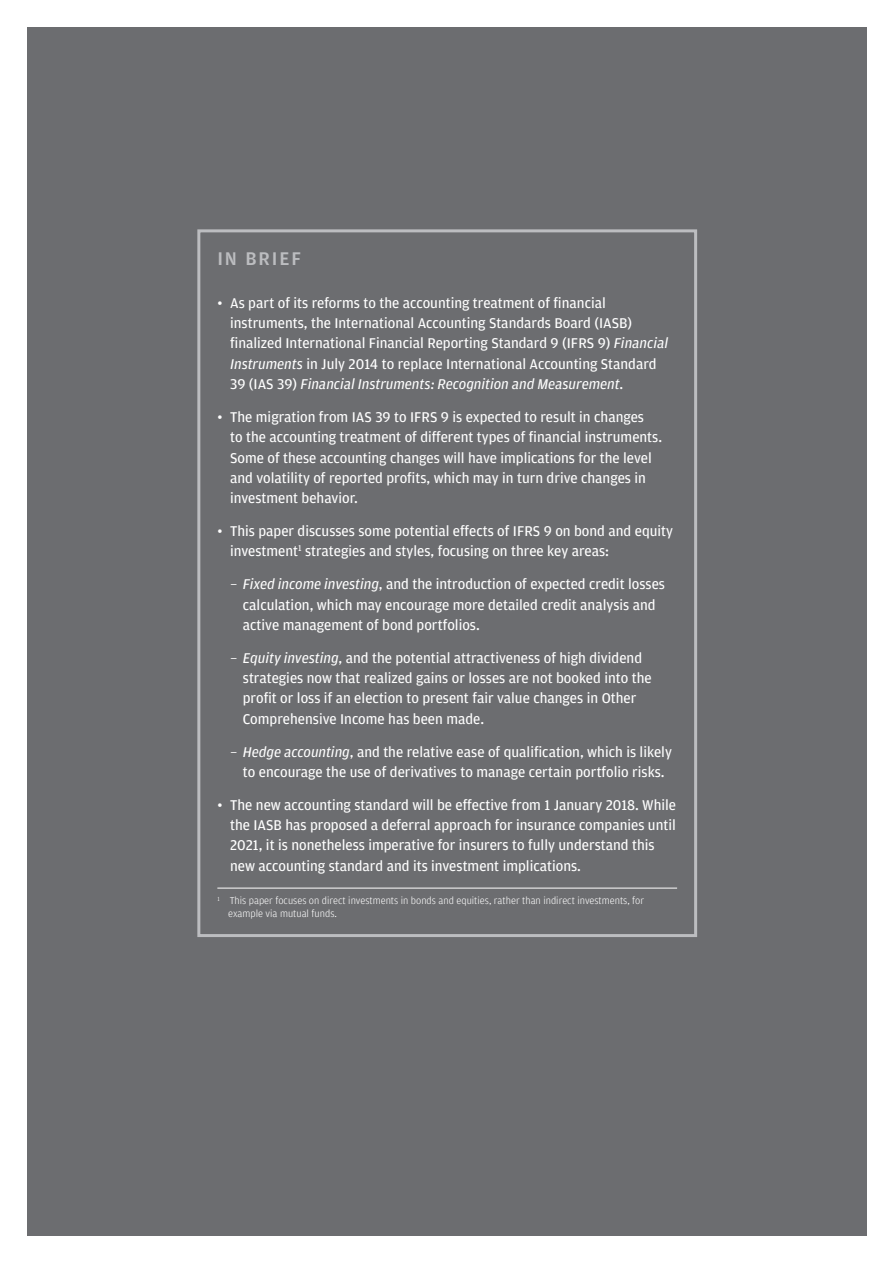
<style>
.page{position:relative;width:893px;height:1263px;background:#fff}
.page>*{position:absolute;margin:0;border:0;box-sizing:border-box;transform-origin:0 0}
.Intro_Subhead{font:500 19.5px "Amplitude";letter-spacing:.1em;color:#bcbdc0}
.t1{font:15px/20.2px "Amplitude";color:#fff}
.Footnote{font:300 10.5px/12.6px "Amplitude";color:#fff}
.s1{font-style:italic}
.s2{font-weight:300}
</style>
<div class="page">
<div style="left:27px;top:27px;width:839px;height:1209px;background:#6c6d70"></div>
<hr style="left:217px;top:888px;width:460px;height:1px;background:#fff">
<div style="left:197px;top:229px;width:500px;height:708px;border:3px solid #bcbdc0"></div>
<p class="Intro_Subhead" style="left:217px;top:246px;width:86px">IN BRIEF</p>
<p class="t1" style="left:230px;top:292px;width:439px;text-indent:-13px">• As part of its reforms to the accounting treatment of financial instruments, the International Accounting Standards Board (IASB) finalized International Financial Reporting Standard 9 (IFRS 9) <span class="s1">Financial Instruments</span> in July 2014 to replace International Accounting Standard 39 (IAS 39) <span class="s1">Financial Instruments: Recognition and Measurement</span>.</p>
<p class="t1" style="left:230px;top:406px;width:434px;text-indent:-13px">• The migration from IAS 39 to IFRS 9 is expected to result in changes<br>to the accounting treatment of different types of financial instruments.<br>Some of these accounting changes will have implications for the level and volatility of reported profits, which may in turn drive changes in investment behavior.</p>
<p class="t1" style="left:230px;top:520px;width:445px;text-indent:-13px">• This paper discusses some potential effects of IFRS 9 on bond and equity investment<sup>1</sup> strategies and styles, focusing on three key areas:</p>
<p class="t1" style="left:243px;top:574px;width:424px;text-indent:-13px"><span class="s2">−</span> <span class="s1">Fixed income investing</span>, and the introduction of expected credit losses calculation, which may encourage more detailed credit analysis and active management of bond portfolios.</p>
<p class="t1" style="left:243px;top:647px;width:410px;text-indent:-13px"><span class="s2">−</span> <span class="s1">Equity investing</span>, and the potential attractiveness of high dividend strategies now that realized gains or losses are not booked into the profit or loss if an election to present fair value changes in Other Comprehensive Income has been made.</p>
<p class="t1" style="left:230px;top:741px;width:443px;text-align:center"><span class="s2">−</span> <span class="s1">Hedge accounting</span>, and the relative ease of qualification, which is likely to encourage the use of derivatives to manage certain portfolio risks.</p>
<p class="t1" style="left:230px;top:794px;width:448px;text-indent:-13px">• The new accounting standard will be effective from 1 January 2018. While the IASB has proposed a deferral approach for insurance companies until 2021, it is nonetheless imperative for insurers to fully understand this new accounting standard and its investment implications.</p>
<p class="Footnote" style="left:228px;top:894px;width:417px;text-indent:-11px"><sup>1</sup> This paper focuses on direct investments in bonds and equities, rather than indirect investments, for example via mutual funds.</p>
</div>
